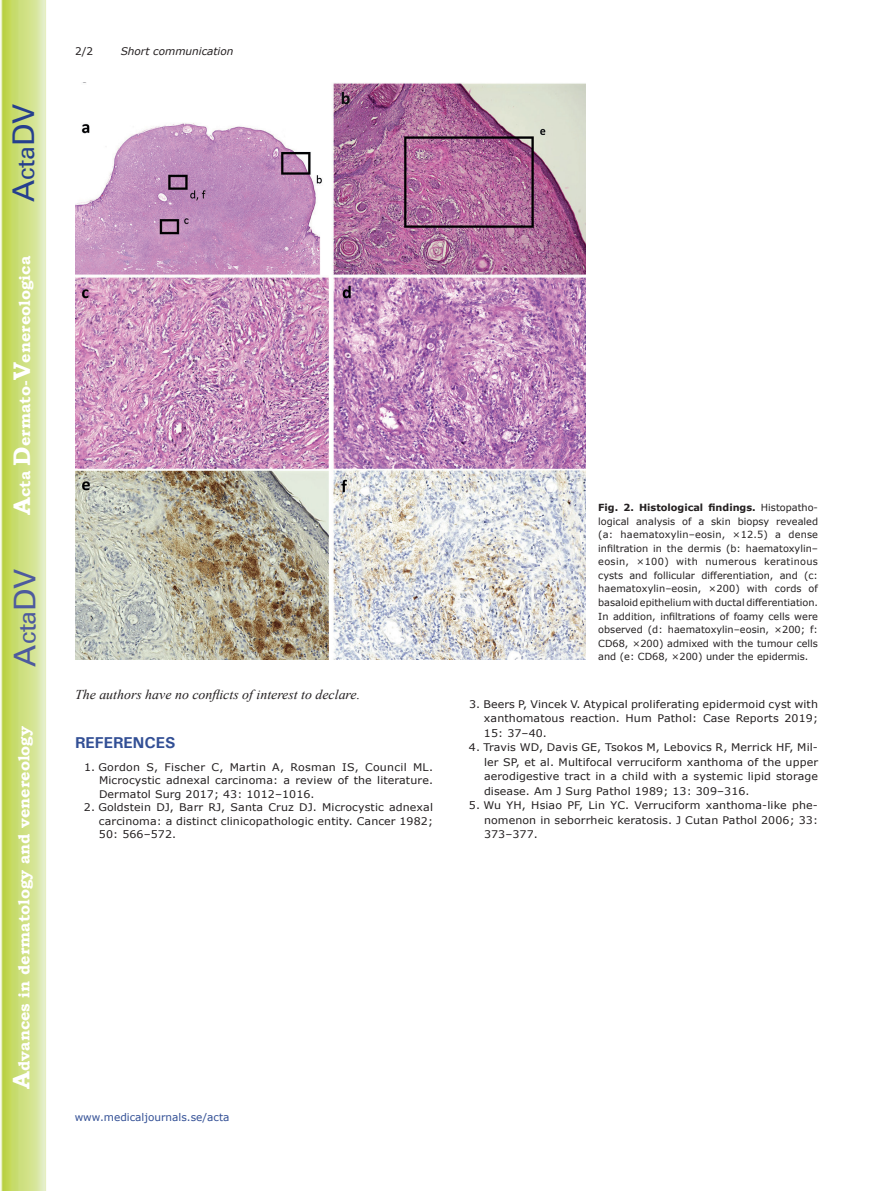
<style>
.page{position:relative;width:893px;height:1191px;background:#fff}
.page>*{position:absolute;margin:0;border:0;box-sizing:border-box;transform-origin:0 0}
.t1{font:30px "Univers";color:#4d5a9e}
.t2{font:30px "Univers";color:#253f8e}
.t3{font:700 15.75px "Bookman Old Style";color:#fff}
.t4{font:700 15.75px "Univers";color:#324f95}
.t5{font:italic 13.5px "Times New Roman";color:#231f20}
.t6{font:10.5px/14.5px "Verdana";letter-spacing:.01em;color:#231f20;text-align:justify;scale:1.05 1}
.t7{font:10.5px "Verdana";color:#324f95}
.t8{font:italic 10.5px "Verdana";color:#231f20}
.t9{font:10.5px "Verdana";letter-spacing:.01em;color:#231f20}
.t10{font:9.75px/13.5px "Verdana";color:#231f20;text-align:justify}
.s1{font-size:24px}
.s2{font-weight:700}
</style>
<div class="page">
<svg style="left:1px;top:0;width:45px;height:1191px;background:#cfe084"></svg>
<img style="left:75px;top:83px;width:510px;height:576px">
<h1 class="t2" style="left:6px;top:202px;width:100px;rotate:-90deg">A<span class="s1">cta</span>DV</h1>
<h2 class="t3" style="left:15px;top:515px;width:260px;rotate:-90deg"><span class="s1">A</span>cta <span class="s1">D</span>ermato-<span class="s1">V</span>enereologica</h2>
<h1 class="t1" style="left:7px;top:666px;width:100px;rotate:-90deg">A<span class="s1">cta</span>DV</h1>
<h2 class="t3" style="left:15px;top:1088px;width:364px;rotate:-90deg"><span class="s1">A</span>dvances in dermatology and venereology</h2>
<p class="t9" style="left:75px;top:44px;width:20px">2/2</p>
<p class="t8" style="left:121px;top:44px;width:114px">Short communication</p>
<p class="t5" style="left:75px;top:685px;width:287px">The authors have no conflicts of interest to declare.</p>
<h2 class="t4" style="left:75px;top:733px;width:102px">REFERENCES</h2>
<p class="t6" style="left:99px;top:760px;width:320px;line-height:13.5px;text-indent:-15px">1. Gordon S, Fischer C, Martin A, Rosman IS, Council ML.<br>Microcystic adnexal carcinoma: a review of the literature.<br>Dermatol Surg 2017; 43: 1012–1016.</p>
<p class="t6" style="left:99px;top:801px;width:320px;line-height:13.5px;text-indent:-15px">2. Goldstein DJ, Barr RJ, Santa Cruz DJ. Microcystic adnexal carcinoma: a distinct clinicopathologic entity. Cancer 1982; 50: 566–572.</p>
<p class="t10" style="left:598px;top:501px;width:221px"><span class="s2">Fig. 2. Histological findings.</span> Histopatho&shy;logical analysis of a skin biopsy revealed (a: haematoxylin–eosin, ×12.5) a dense infiltration in the dermis (b: haematoxylin– eosin, ×100) with numerous keratinous cysts and follicular differentiation, and (c: haematoxylin–eosin, ×200) with cords of basaloid epithelium with ductal differentiation.<br>In addition, infiltrations of foamy cells were observed (d: haematoxylin–eosin, ×200; f:<br>CD68, ×200) admixed with the tumour cells and (e: CD68, ×200) under the epidermis.</p>
<p class="t6" style="left:484px;top:697px;width:320px;text-indent:-15px">3. Beers P, Vincek V. Atypical proliferating epidermoid cyst with xanthomatous reaction. Hum Pathol: Case Reports 2019; 15: 37–40.</p>
<p class="t6" style="left:484px;top:740px;width:320px;text-indent:-15px">4. Travis WD, Davis GE, Tsokos M, Lebovics R, Merrick HF, Mil&shy;ler SP, et al. Multifocal verruciform xanthoma of the upper aerodigestive tract in a child with a systemic lipid storage disease. Am J Surg Pathol 1989; 13: 309–316.</p>
<p class="t6" style="left:484px;top:798px;width:320px;text-indent:-15px">5. Wu YH, Hsiao PF, Lin YC. Verruciform xanthoma-like phe&shy;nomenon in seborrheic keratosis. J Cutan Pathol 2006; 33:<br>373–377.</p>
<p class="t7" style="left:75px;top:1110px;width:156px">www.medicaljournals.se/acta</p>
</div>
